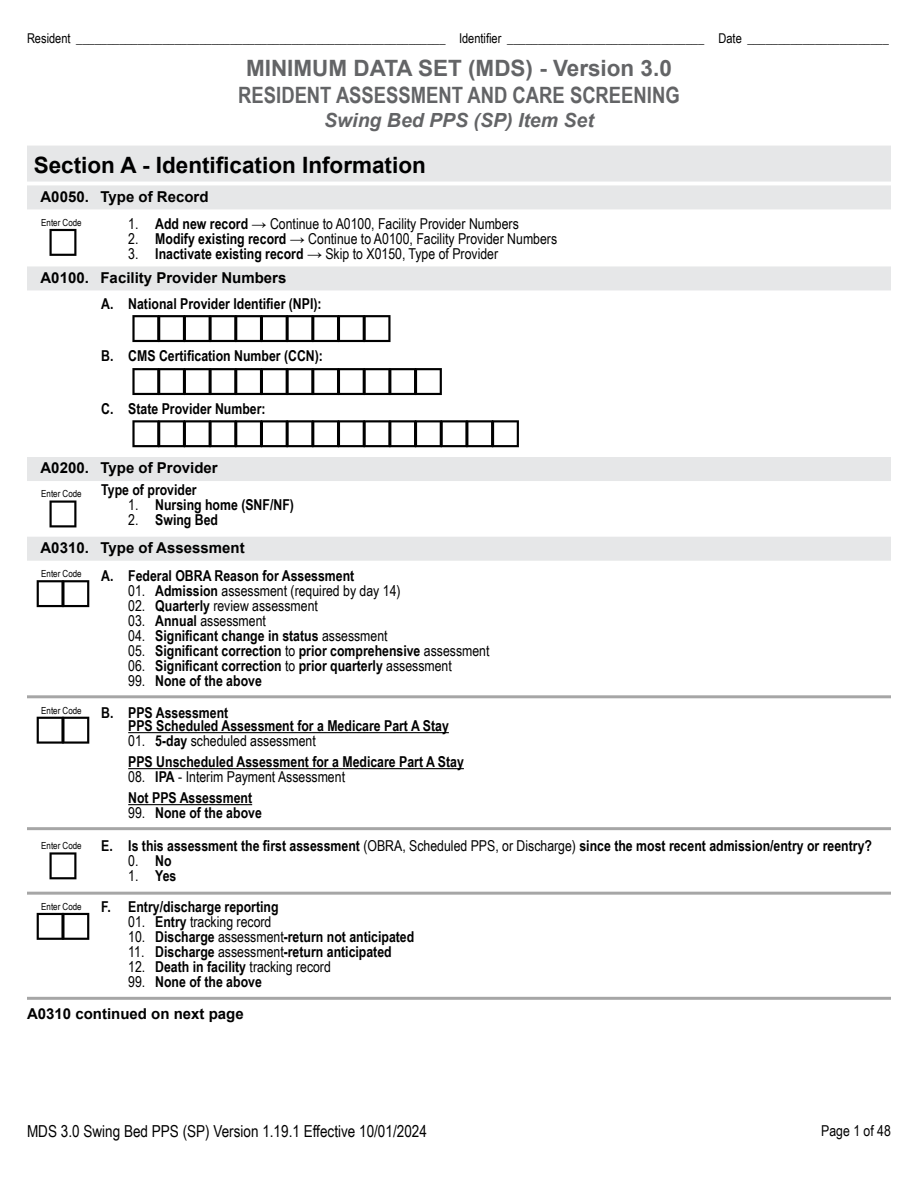
<style>
.page{position:relative;width:918px;height:1188px;background:#fff}
.page>*{position:absolute;margin:0;border:0;box-sizing:border-box;transform-origin:0 0}
.t1{font:58.5px "Arial Narrow";color:#000}
.t2{font:700 22.5px/27px "Arial Narrow";color:#636466;text-align:center}
.t3{font:700 22.5px "Arial";color:#000}
.t4{font:italic 700 19.5px "Arial";color:#636466}
.t5{font:16.5px "Arial Narrow";color:#000}
.t6{font:700 15px "Arial Narrow";color:#000}
.t7{font:15px "Arial Narrow";color:#000}
.t8{font:700 15px "Arial";color:#000}
.t9{font:13.5px "Arial Narrow";color:#000}
.t10{font:9.75px "Arial Narrow";color:#000}
.s1{font-family:"Arial"}
.s2{font-weight:700}
.s3{font-weight:400}
</style>
<div class="page">
<div style="left:27px;top:266px;width:864px;height:24px;background:#e6e7e8"></div>
<div style="left:27px;top:146px;width:864px;height:36px;background:#e6e7e8"></div>
<div style="left:27px;top:185px;width:864px;height:24px;background:#e6e7e8"></div>
<div style="left:27px;top:457px;width:864px;height:24px;background:#e6e7e8"></div>
<div style="left:27px;top:537px;width:864px;height:24px;background:#e6e7e8"></div>
<hr style="left:128px;top:732px;width:321px;height:1px;background:#000">
<hr style="left:128px;top:768px;width:336px;height:1px;background:#000">
<hr style="left:128px;top:804px;width:124px;height:1px;background:#000">
<hr style="left:27px;top:827px;width:864px;height:3px;background:#000">
<hr style="left:27px;top:997px;width:864px;height:3px;background:#000">
<hr style="left:27px;top:892px;width:864px;height:3px;background:#000">
<hr style="left:27px;top:695px;width:864px;height:3px;background:#000">
<p class="t9" style="left:27px;top:29px;width:863px">Resident ____________________________________________________________ Identifier ________________________________ Date _______________________</p>
<h1 class="t2" style="left:238px;top:54px;width:443px"><span class="s1">MINIMUM DATA SET (MDS) - Version 3.0<br></span>RESIDENT ASSESSMENT AND CARE SCREENING</h1>
<p class="t4" style="left:324px;top:108px;width:271px">Swing Bed PPS (SP) Item Set</p>
<h2 class="t3" style="left:34px;top:149px;width:394px">Section A - Identification Information</h2>
<h3 class="t8" style="left:40px;top:186px;width:170px">A0050. Type of Record</h3>
<p class="t10" style="left:41px;top:215px;width:42px">Enter Code</p>
<h1 class="t1" style="left:45px;top:192px;width:37px">□</h1>
<p class="t7" style="left:128px;top:213px;width:392px">1. <span class="s2">Add new record →</span> Continue to A0100, Facility Provider Numbers</p>
<p class="t7" style="left:128px;top:228px;width:430px">2. <span class="s2">Modify existing record →</span> Continue to A0100, Facility Provider Numbers</p>
<p class="t7" style="left:128px;top:243px;width:371px">3. <span class="s2">Inactivate existing record →</span> Skip to X0150, Type of Provider</p>
<p class="t6" style="left:101px;top:292px;width:222px">A. National Provider Identifier (NPI):</p>
<h1 class="t1" style="left:128px;top:279px;width:268px">□□□□□□□□□□</h1>
<p class="t6" style="left:101px;top:344px;width:223px">B. CMS Certification Number (CCN):</p>
<h1 class="t1" style="left:128px;top:332px;width:319px">□□□□□□□□□□□□</h1>
<p class="t6" style="left:101px;top:398px;width:166px">C. State Provider Number:</p>
<h1 class="t1" style="left:128px;top:384px;width:396px">□□□□□□□□□□□□□□□</h1>
<h3 class="t8" style="left:40px;top:457px;width:179px">A0200. Type of Provider</h3>
<p class="t10" style="left:41px;top:487px;width:42px">Enter Code</p>
<h1 class="t1" style="left:45px;top:464px;width:37px">□</h1>
<h3 class="t8" style="left:40px;top:267px;width:247px">A0100. Facility Provider Numbers</h3>
<p class="t6" style="left:101px;top:478px;width:97px">Type of provider</p>
<p class="t6" style="left:128px;top:493px;width:167px"><span class="s3">1.</span> Nursing home (SNF/NF)</p>
<p class="t6" style="left:128px;top:508px;width:91px"><span class="s3">2.</span> Swing Bed</p>
<h3 class="t8" style="left:40px;top:537px;width:206px">A0310. Type of Assessment</h3>
<p class="t10" style="left:41px;top:567px;width:42px">Enter Code</p>
<h1 class="t1" style="left:32px;top:544px;width:63px">□□</h1>
<p class="t6" style="left:101px;top:564px;width:255px">A. Federal OBRA Reason for Assessment</p>
<p class="t7" style="left:128px;top:579px;width:274px">01. <span class="s2">Admission</span> assessment (required by day 14)</p>
<p class="t7" style="left:128px;top:594px;width:191px">02. <span class="s2">Quarterly</span> review assessment</p>
<p class="t7" style="left:128px;top:609px;width:139px">03. <span class="s2">Annual</span> assessment</p>
<p class="t6" style="left:128px;top:624px;width:261px"><span class="s3">04.</span> Significant change in status <span class="s3">assessment</span></p>
<p class="t6" style="left:128px;top:639px;width:363px"><span class="s3">05.</span> Significant correction <span class="s3">to</span> prior comprehensive <span class="s3">assessment</span></p>
<p class="t6" style="left:128px;top:654px;width:325px"><span class="s3">06.</span> Significant correction <span class="s3">to</span> prior quarterly <span class="s3">assessment</span></p>
<p class="t6" style="left:128px;top:669px;width:135px"><span class="s3">99.</span> None of the above</p>
<p class="t6" style="left:101px;top:701px;width:129px">B. PPS Assessment</p>
<p class="t6" style="left:128px;top:714px;width:322px">PPS Scheduled Assessment for a Medicare Part A Stay</p>
<p class="t7" style="left:128px;top:730px;width:189px">01. <span class="s2">5-day</span> scheduled assessment</p>
<p class="t6" style="left:128px;top:750px;width:337px">PPS Unscheduled Assessment for a Medicare Part A Stay</p>
<p class="t7" style="left:128px;top:766px;width:218px">08. <span class="s2">IPA</span> - Interim Payment Assessment</p>
<p class="t6" style="left:128px;top:786px;width:125px">Not PPS Assessment</p>
<p class="t6" style="left:128px;top:801px;width:135px"><span class="s3">99.</span> None of the above</p>
<p class="t6" style="left:101px;top:834px;width:772px">E. Is this assessment the first assessment <span class="s3">(OBRA, Scheduled PPS, or Discharge)</span> since the most recent admission/entry or reentry?</p>
<p class="t7" style="left:128px;top:850px;width:45px">0. <span class="s2">No</span></p>
<p class="t6" style="left:128px;top:864px;width:50px"><span class="s3">1.</span> Yes</p>
<p class="t6" style="left:101px;top:896px;width:179px">F. Entry/discharge reporting</p>
<p class="t7" style="left:128px;top:911px;width:145px">01. <span class="s2">Entry</span> tracking record</p>
<p class="t6" style="left:128px;top:926px;width:288px"><span class="s3">10.</span> Discharge <span class="s3">assessment</span>-return not anticipated</p>
<p class="t6" style="left:128px;top:941px;width:265px"><span class="s3">11.</span> Discharge <span class="s3">assessment</span>-return anticipated</p>
<p class="t7" style="left:128px;top:956px;width:204px">12. <span class="s2">Death in facility</span> tracking record</p>
<p class="t6" style="left:128px;top:971px;width:135px"><span class="s3">99.</span> None of the above</p>
<p class="t8" style="left:27px;top:1003px;width:218px">A0310 continued on next page</p>
<p class="t10" style="left:41px;top:703px;width:42px">Enter Code</p>
<h1 class="t1" style="left:32px;top:680px;width:63px">□□</h1>
<p class="t10" style="left:41px;top:839px;width:42px">Enter Code</p>
<h1 class="t1" style="left:45px;top:816px;width:37px">□</h1>
<p class="t10" style="left:41px;top:899px;width:42px">Enter Code</p>
<h1 class="t1" style="left:32px;top:876px;width:63px">□□</h1>
<p class="t5" style="left:27px;top:1119px;width:401px">MDS 3.0 Swing Bed PPS (SP) Version 1.19.1 Effective 10/01/2024</p>
<p class="t7" style="left:821px;top:1120px;width:71px">Page 1 of 48</p>
</div>
